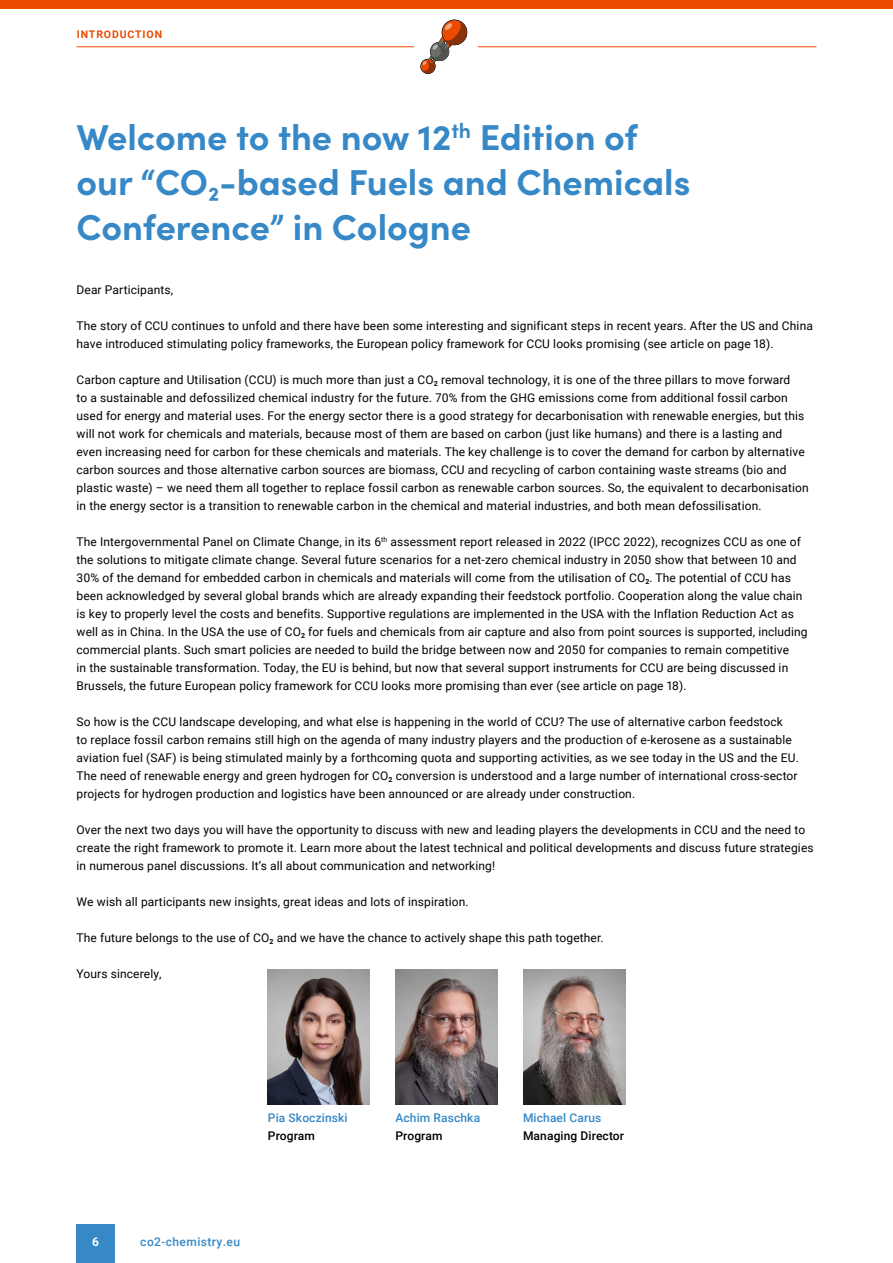
<style>
.page{position:relative;width:893px;height:1263px;background:#fff}
.page>*{position:absolute;margin:0;border:0;box-sizing:border-box;transform-origin:0 0}
.t1{font:700 36px/45px "Sofia Pro";color:#3688c6}
.t2{font:12px/18px "Roboto";letter-spacing:.01em;color:#000}
.t3{font:500 12px "Roboto";letter-spacing:.01em;color:#3688c6}
.t4{font:500 12px "Roboto";letter-spacing:.01em;color:#000}
.t5{font:500 12px "Roboto";letter-spacing:.035em;color:#3688c6}
.t6{font:700 12px "Roboto";color:#fff}
.t7{font:700 10.5px "Roboto";letter-spacing:.085em;color:#eb4a00}
</style>
<div class="page">
<div style="left:0;top:0;width:893px;height:9px;background:#eb4a00"></div>
<hr style="left:77px;top:46px;width:739px;height:1px;background:#eb4a00">
<div style="left:77px;top:1225px;width:38px;height:38px;background:#3688c6"></div>
<div style="left:415px;top:15px;width:63px;height:64px;background:#fff"></div>
<svg style="left:420px;top:19px;width:47px;height:55px"></svg>
<img style="left:523px;top:969px;width:102px;height:135px">
<img style="left:268px;top:969px;width:102px;height:135px">
<img style="left:395px;top:969px;width:102px;height:135px">
<p class="t7" style="left:77px;top:27px;width:87px">INTRODUCTION</p>
<h1 class="t1" style="left:77px;top:112px;width:615px">Welcome to the now 12<sup>th</sup> Edition of our “CO2-based Fuels and Chemicals<br>Conference” in Cologne</h1>
<p class="t2" style="left:77px;top:281px;width:98px">Dear Participants,</p>
<p class="t2" style="left:77px;top:317px;width:738px">The story of CCU continues to unfold and there have been some interesting and significant steps in recent years. After the US and China have introduced stimulating policy frameworks, the European policy framework for CCU looks promising (see article on page 18).</p>
<p class="t2" style="left:77px;top:371px;width:734px">Carbon capture and Utilisation (CCU) is much more than just a CO<sub>2</sub> removal technology, it is one of the three pillars to move forward<br>to a sustainable and defossilized chemical industry for the future. 70% from the GHG emissions come from additional fossil carbon used for energy and material uses. For the energy sector there is a good strategy for decarbonisation with renewable energies, but this will not work for chemicals and materials, because most of them are based on carbon (just like humans) and there is a lasting and even increasing need for carbon for these chemicals and materials. The key challenge is to cover the demand for carbon by alternative carbon sources and those alternative carbon sources are biomass, CCU and recycling of carbon containing waste streams (bio and plastic waste) – we need them all together to replace fossil carbon as renewable carbon sources. So, the equivalent to decarbonisation in the energy sector is a transition to renewable carbon in the chemical and material industries, and both mean defossilisation.</p>
<p class="t2" style="left:77px;top:533px;width:733px">The Intergovernmental Panel on Climate Change, in its 6<sup>th</sup> assessment report released in 2022 (IPCC 2022), recognizes CCU as one of the solutions to mitigate climate change. Several future scenarios for a net-zero chemical industry in 2050 show that between 10 and 30% of the demand for embedded carbon in chemicals and materials will come from the utilisation of CO<sub>2</sub>. The potential of CCU has been acknowledged by several global brands which are already expanding their feedstock portfolio. Cooperation along the value chain is key to properly level the costs and benefits. Supportive regulations are implemented in the USA with the Inflation Reduction Act as well as in China. In the USA the use of CO<sub>2</sub> for fuels and chemicals from air capture and also from point sources is supported, including commercial plants. Such smart policies are needed to build the bridge between now and 2050 for companies to remain competitive<br>in the sustainable transformation. Today, the EU is behind, but now that several support instruments for CCU are being discussed in Brussels, the future European policy framework for CCU looks more promising than ever (see article on page 18).</p>
<p class="t2" style="left:77px;top:713px;width:724px">So how is the CCU landscape developing, and what else is happening in the world of CCU? The use of alternative carbon feedstock<br>to replace fossil carbon remains still high on the agenda of many industry players and the production of e-kerosene as a sustainable aviation fuel (SAF) is being stimulated mainly by a forthcoming quota and supporting activities, as we see today in the US and the EU.<br>The need of renewable energy and green hydrogen for CO<sub>2</sub> conversion is understood and a large number of international cross-sector projects for hydrogen production and logistics have been announced or are already under construction.</p>
<p class="t2" style="left:77px;top:821px;width:739px">Over the next two days you will have the opportunity to discuss with new and leading players the developments in CCU and the need to create the right framework to promote it. Learn more about the latest technical and political developments and discuss future strategies in numerous panel discussions. It’s all about communication and networking!</p>
<p class="t2" style="left:77px;top:893px;width:394px">We wish all participants new insights, great ideas and lots of inspiration.</p>
<p class="t2" style="left:77px;top:929px;width:529px">The future belongs to the use of CO<sub>2</sub> and we have the chance to actively shape this path together.</p>
<p class="t2" style="left:77px;top:965px;width:87px">Yours sincerely,</p>
<p class="t3" style="left:268px;top:1110px;width:81px">Pia Skoczinski</p>
<p class="t4" style="left:268px;top:1128px;width:49px">Program</p>
<p class="t6" style="left:92px;top:1233px;width:8px">6</p>
<p class="t5" style="left:140px;top:1233px;width:101px">co2-chemistry.eu</p>
<p class="t3" style="left:395px;top:1110px;width:86px">Achim Raschka</p>
<p class="t4" style="left:395px;top:1128px;width:49px">Program</p>
<p class="t3" style="left:523px;top:1110px;width:80px">Michael Carus</p>
<p class="t4" style="left:523px;top:1128px;width:103px">Managing Director</p>
</div>
